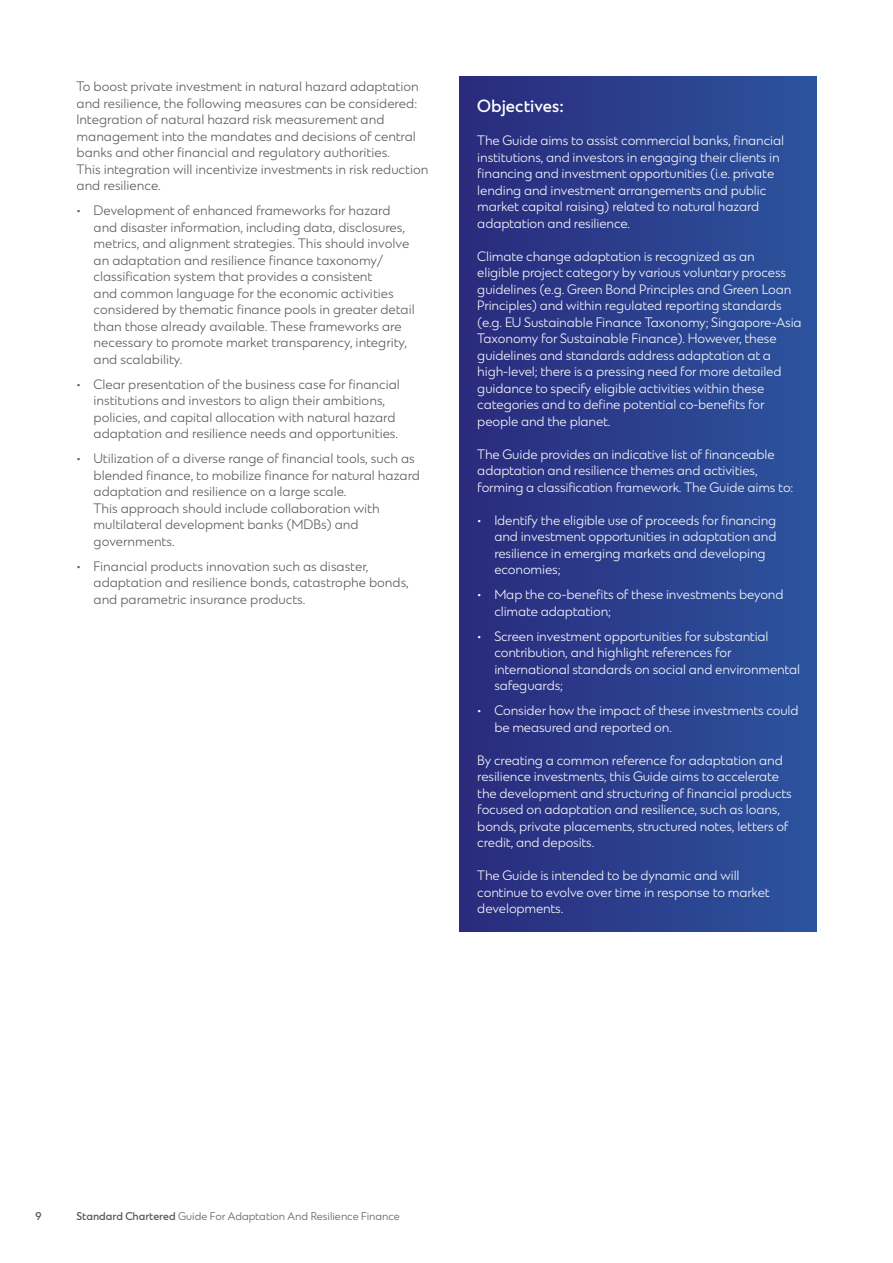
<style>
.page{position:relative;width:893px;height:1263px;background:#fff}
.page>*{position:absolute;margin:0;border:0;box-sizing:border-box;transform-origin:0 0}
.t1{font:500 16.5px "SC Prosper Sans";color:#fff}
.t2{font:300 12.75px/16.5px "SC Prosper Sans";letter-spacing:-.01em;color:#fff}
.t3{font:300 12.75px/16.5px "SC Prosper Sans";color:#575756}
.t4{font:300 10.5px "SC Prosper Sans";color:#575756}
.t5{font:500 10.5px "SC Prosper Sans";color:#575756}
.s1{font-weight:500;font-size:16.5px;color:#fff}
.s2{font-weight:500}
</style>
<div class="page">
<div style="left:459px;top:77px;width:357px;height:854px;background:linear-gradient(to right,#2a2a7c,#2c549e)"></div>
<p class="t3" style="left:77px;top:78px;width:353px">To boost private investment in natural hazard adaptation and resilience, the following measures can be considered:<br>Integration of natural hazard risk measurement and management into the mandates and decisions of central banks and other financial and regulatory authorities.<br>This integration will incentivize investments in risk reduction and resilience.</p>
<p class="t3" style="left:94px;top:202px;width:323px;text-indent:-17px">• Development of enhanced frameworks for hazard and disaster information, including data, disclosures, metrics, and alignment strategies. This should involve an adaptation and resilience finance taxonomy/ classification system that provides a consistent<br>and common language for the economic activities considered by thematic finance pools in greater detail than those already available. These frameworks are necessary to promote market transparency, integrity, and scalability.</p>
<p class="t3" style="left:94px;top:376px;width:308px;text-indent:-17px">• Clear presentation of the business case for financial institutions and investors to align their ambitions, policies, and capital allocation with natural hazard adaptation and resilience needs and opportunities.</p>
<p class="t3" style="left:94px;top:450px;width:328px;text-indent:-17px">• Utilization of a diverse range of financial tools, such as blended finance, to mobilize finance for natural hazard adaptation and resilience on a large scale.<br>This approach should include collaboration with multilateral development banks (MDBs) and governments.</p>
<p class="t3" style="left:94px;top:558px;width:317px;text-indent:-17px">• Financial products innovation such as disaster, adaptation and resilience bonds, catastrophe bonds, and parametric insurance products.<span class="s1">Objectives:</span></p>
<p class="t1" style="left:477px;top:94px;width:88px">Objectives:</p>
<p class="t2" style="left:477px;top:132px;width:308px">The Guide aims to assist commercial banks, financial institutions, and investors in engaging their clients in financing and investment opportunities (i.e. private lending and investment arrangements and public market capital raising) related to natural hazard adaptation and resilience.</p>
<p class="t2" style="left:477px;top:248px;width:326px">Climate change adaptation is recognized as an<br>eligible project category by various voluntary process guidelines (e.g. Green Bond Principles and Green Loan Principles) and within regulated reporting standards (e.g. EU Sustainable Finance Taxonomy; Singapore-Asia Taxonomy for Sustainable Finance). However, these guidelines and standards address adaptation at a high-level; there is a pressing need for more detailed guidance to specify eligible activities within these categories and to define potential co-benefits for people and the planet.</p>
<p class="t2" style="left:477px;top:446px;width:318px">The Guide provides an indicative list of financeable adaptation and resilience themes and activities, forming a classification framework. The Guide aims to:</p>
<p class="t2" style="left:494px;top:512px;width:284px;text-indent:-17px">• Identify the eligible use of proceeds for financing and investment opportunities in adaptation and resilience in emerging markets and developing economies;</p>
<p class="t2" style="left:494px;top:586px;width:291px;text-indent:-17px">• Map the co-benefits of these investments beyond climate adaptation;</p>
<p class="t2" style="left:494px;top:628px;width:307px;text-indent:-17px">• Screen investment opportunities for substantial contribution, and highlight references for international standards on social and environmental safeguards;</p>
<p class="t2" style="left:494px;top:702px;width:306px;text-indent:-17px">• Consider how the impact of these investments could be measured and reported on.</p>
<p class="t2" style="left:477px;top:751px;width:316px">By creating a common reference for adaptation and resilience investments, this Guide aims to accelerate the development and structuring of financial products focused on adaptation and resilience, such as loans, bonds, private placements, structured notes, letters of credit, and deposits.</p>
<p class="t2" style="left:477px;top:867px;width:294px">The Guide is intended to be dynamic and will continue to evolve over time in response to market developments.</p>
<p class="t5" style="left:35px;top:1208px;width:8px">9</p>
<p class="t4" style="left:77px;top:1208px;width:325px"><span class="s2">Standard Chartered</span> Guide For Adaptation And Resilience Finance</p>
</div>
